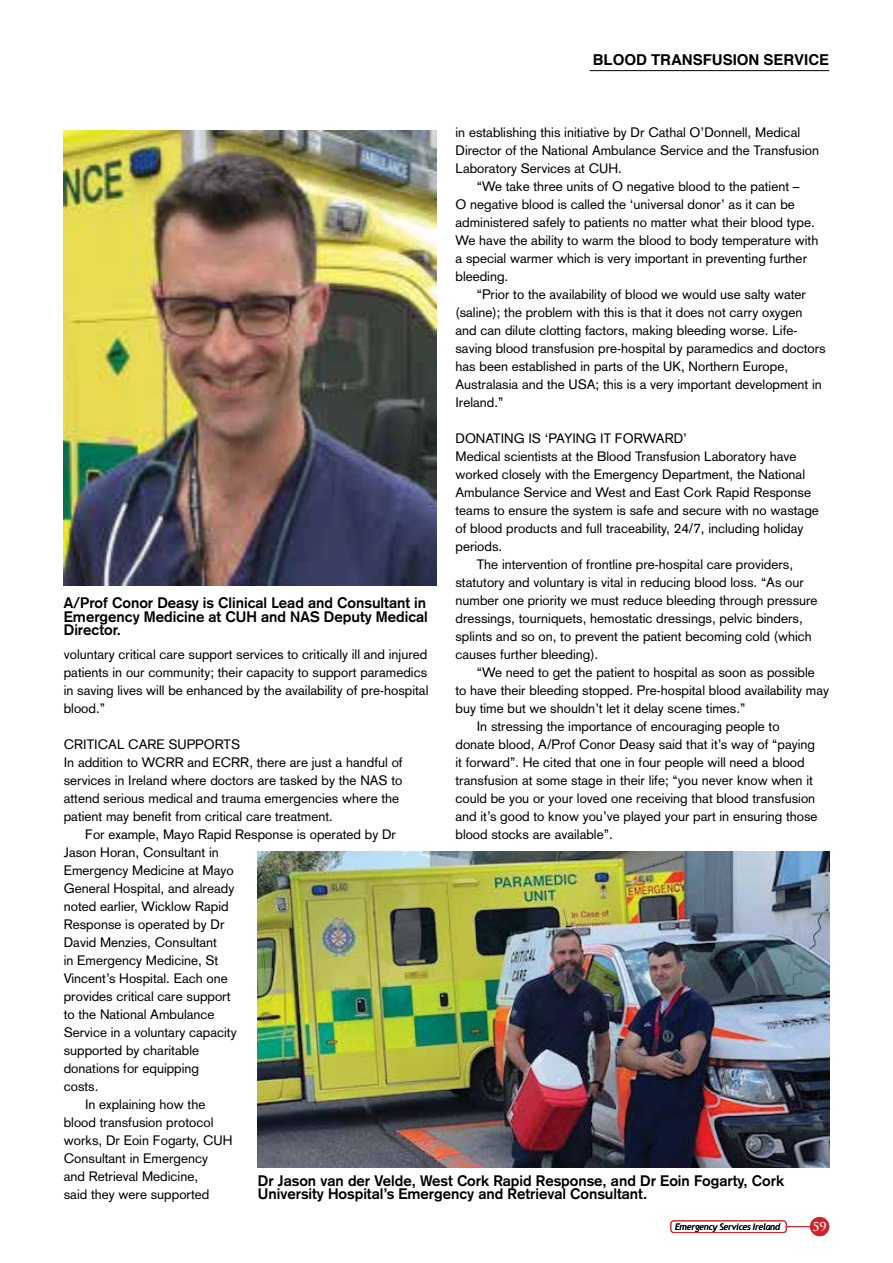
<style>
.page{position:relative;width:893px;height:1263px;background:#fff}
.page>*{position:absolute;margin:0;border:0;box-sizing:border-box;transform-origin:0 0}
.t1{font:700 15px/13.5px "Akzidenz Grotesk";color:#000}
.t2{font:700 15px "Helvetica";color:#000}
.t3{font:13.5px/18px "Akzidenz Grotesk";color:#000}
.t4{font:700 12px "Trajan Pro";color:#fff}
.t5{font:italic 9px "Trebuchet MS";letter-spacing:-.025em;color:#000}
</style>
<div class="page">
<div style="left:810px;top:1217px;width:19px;height:19px;background:#d2232a;border-radius:50%"></div>
<svg style="left:787px;top:1226px;width:23px;height:1px"></svg>
<div style="left:670px;top:1220px;width:117px;height:13px;border:1px solid #d2232a;border-radius:3px"></div>
<hr style="left:590px;top:70px;width:239px;height:1px;background:#000">
<img style="left:64px;top:130px;width:372px;height:456px">
<img style="left:258px;top:852px;width:571px;height:315px">
<p class="t2" style="left:593px;top:48px;width:238px">BLOOD TRANSFUSION SERVICE</p>
<p class="t3" style="left:455px;top:124px;width:365px">in establishing this initiative by Dr Cathal O’Donnell, Medical<br>Director of the National Ambulance Service and the Transfusion<br>Laboratory Services at CUH.</p>
<p class="t3" style="left:455px;top:178px;width:364px;text-indent:21px">“We take three units of O negative blood to the patient –<br>O negative blood is called the ‘universal donor’ as it can be administered safely to patients no matter what their blood type.<br>We have the ability to warm the blood to body temperature with a special warmer which is very important in preventing further bleeding.</p>
<p class="t3" style="left:455px;top:286px;width:372px;text-indent:21px">“Prior to the availability of blood we would use salty water (saline); the problem with this is that it does not carry oxygen and can dilute clotting factors, making bleeding worse. Life&shy;saving blood transfusion pre-hospital by paramedics and doctors has been established in parts of the UK, Northern Europe, Australasia and the USA; this is a very important development in Ireland.”</p>
<p class="t3" style="left:455px;top:430px;width:233px">DONATING IS ‘PAYING IT FORWARD’</p>
<p class="t3" style="left:455px;top:448px;width:343px">Medical scientists at the Blood Transfusion Laboratory have</p>
<p class="t3" style="left:455px;top:466px;width:351px">worked closely with the Emergency Department, the National</p>
<p class="t3" style="left:455px;top:484px;width:357px">Ambulance Service and West and East Cork Rapid Response</p>
<p class="t3" style="left:455px;top:502px;width:365px">teams to ensure the system is safe and secure with no wastage</p>
<p class="t3" style="left:455px;top:520px;width:349px">of blood products and full traceability, 24/7, including holiday</p>
<p class="t3" style="left:455px;top:538px;width:48px">periods.</p>
<p class="t3" style="left:477px;top:556px;width:318px">The intervention of frontline pre-hospital care providers,</p>
<p class="t3" style="left:455px;top:574px;width:350px">statutory and voluntary is vital in reducing blood loss. “As our</p>
<p class="t3" style="left:455px;top:592px;width:364px">number one priority we must reduce bleeding through pressure</p>
<p class="t3" style="left:455px;top:610px;width:349px">dressings, tourniquets, hemostatic dressings, pelvic binders,</p>
<p class="t3" style="left:455px;top:628px;width:358px">splints and so on, to prevent the patient becoming cold (which</p>
<p class="t3" style="left:455px;top:646px;width:144px">causes further bleeding).</p>
<p class="t3" style="left:477px;top:664px;width:340px">“We need to get the patient to hospital as soon as possible</p>
<p class="t3" style="left:455px;top:682px;width:375px">to have their bleeding stopped. Pre-hospital blood availability may</p>
<p class="t3" style="left:455px;top:700px;width:291px">buy time but we shouldn’t let it delay scene times.”</p>
<p class="t3" style="left:477px;top:718px;width:304px">In stressing the importance of encouraging people to</p>
<p class="t3" style="left:455px;top:736px;width:361px">donate blood, A/Prof Conor Deasy said that it’s way of “paying</p>
<p class="t3" style="left:455px;top:754px;width:351px">it forward”. He cited that one in four people will need a blood</p>
<p class="t3" style="left:455px;top:772px;width:359px">transfusion at some stage in their life; “you never know when it</p>
<p class="t3" style="left:455px;top:790px;width:361px">could be you or your loved one receiving that blood transfusion</p>
<p class="t3" style="left:455px;top:808px;width:364px">and it’s good to know you’ve played your part in ensuring those</p>
<p class="t3" style="left:455px;top:826px;width:159px">blood stocks are available”.</p>
<p class="t1" style="left:64px;top:596px;width:366px;text-align:justify">A/Prof Conor Deasy is Clinical Lead and Consultant in Emergency Medicine at CUH and NAS Deputy Medical Director.</p>
<p class="t3" style="left:64px;top:645px;width:366px;text-align:justify">voluntary critical care support services to critically ill and injured patients in our community; their capacity to support paramedics in saving lives will be enhanced by the availability of pre-hospital blood.”</p>
<p class="t3" style="left:64px;top:735px;width:340px">CRITICAL CARE SUPPORTS<br>In addition to WCRR and ECRR, there are just a handful of services in Ireland where doctors are tasked by the NAS to attend serious medical and trauma emergencies where the patient may benefit from critical care treatment.</p>
<p class="t3" style="left:85px;top:825px;width:313px">For example, Mayo Rapid Response is operated by Dr</p>
<p class="t3" style="left:64px;top:843px;width:157px">Jason Horan, Consultant in</p>
<p class="t3" style="left:64px;top:861px;width:172px">Emergency Medicine at Mayo</p>
<p class="t3" style="left:64px;top:879px;width:172px">General Hospital, and already</p>
<p class="t3" style="left:64px;top:897px;width:166px">noted earlier, Wicklow Rapid</p>
<p class="t3" style="left:64px;top:915px;width:162px">Response is operated by Dr</p>
<p class="t3" style="left:64px;top:933px;width:155px">David Menzies, Consultant</p>
<p class="t3" style="left:64px;top:951px;width:156px">in Emergency Medicine, St</p>
<p class="t3" style="left:64px;top:969px;width:166px">Vincent’s Hospital. Each one</p>
<p class="t3" style="left:64px;top:987px;width:168px">provides critical care support</p>
<p class="t3" style="left:64px;top:1005px;width:152px">to the National Ambulance</p>
<p class="t3" style="left:64px;top:1023px;width:174px">Service in a voluntary capacity</p>
<p class="t3" style="left:64px;top:1041px;width:137px">supported by charitable</p>
<p class="t3" style="left:64px;top:1059px;width:137px">donations for equipping</p>
<p class="t3" style="left:64px;top:1077px;width:36px">costs.</p>
<p class="t3" style="left:85px;top:1095px;width:122px">In explaining how the</p>
<p class="t3" style="left:64px;top:1113px;width:151px">blood transfusion protocol</p>
<p class="t3" style="left:64px;top:1131px;width:170px">works, Dr Eoin Fogarty, CUH</p>
<p class="t3" style="left:64px;top:1149px;width:146px">Consultant in Emergency</p>
<p class="t3" style="left:64px;top:1167px;width:136px">and Retrieval Medicine,</p>
<p class="t3" style="left:64px;top:1185px;width:147px">said they were supported</p>
<p class="t1" style="left:258px;top:1173px;width:528px">Dr Jason van der Velde, West Cork Rapid Response, and Dr Eoin Fogarty, Cork<br>University Hospital’s Emergency and Retrieval Consultant.</p>
<p class="t5" style="left:675px;top:1221px;width:107px">Emergency Services Ireland</p>
<p class="t4" style="left:812px;top:1219px;width:16px">59</p>
</div>
